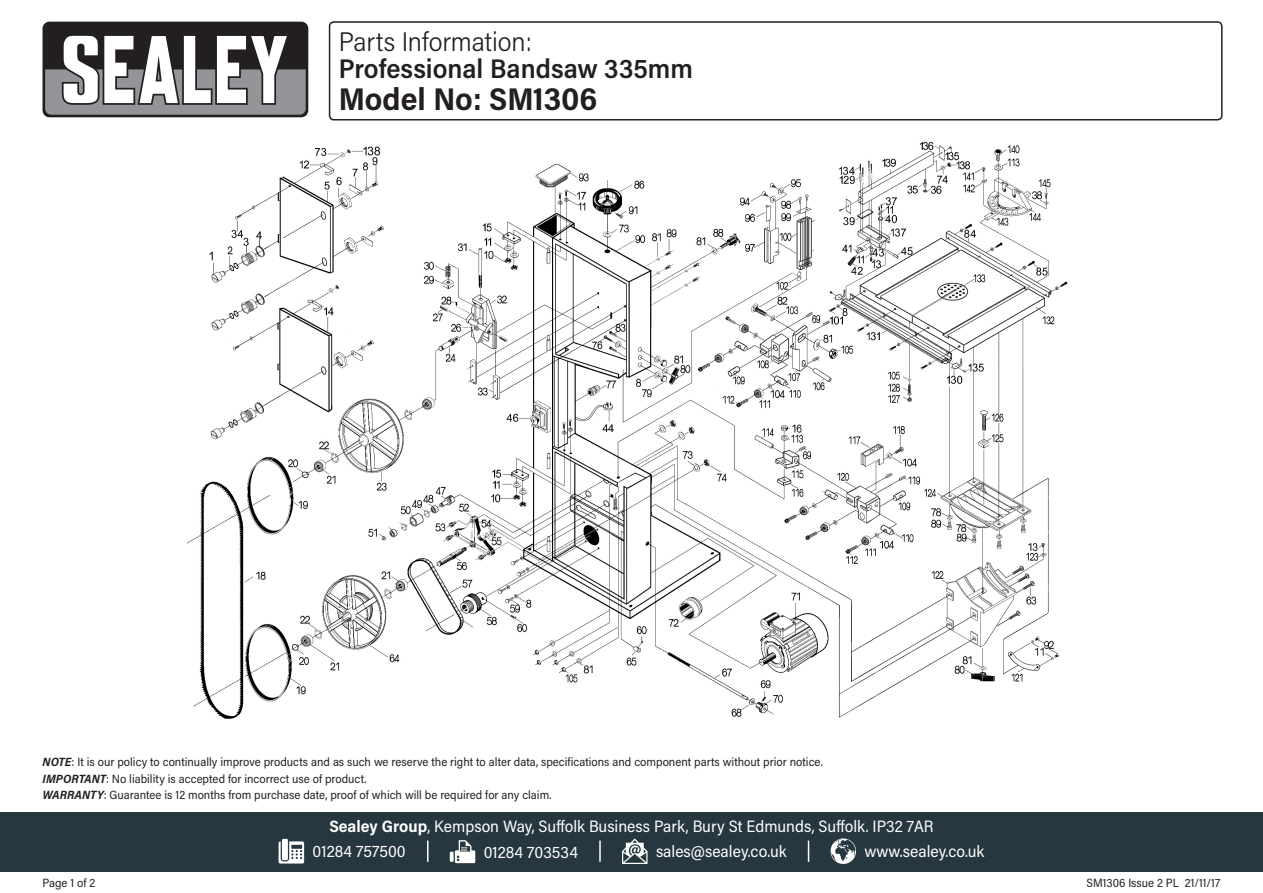
<style>
.page{position:relative;width:1263px;height:893px;background:#fff}
.page>*{position:absolute;margin:0;border:0;box-sizing:border-box;transform-origin:0 0}
.Model_Number{font:700 31.5px "Acumin Pro Semi Cond";color:#231f20}
.Product_Description{font:600 27px "Acumin Pro Semi Cond";color:#231f20}
.Parts_Information{font:300 27px "Acumin Pro Semi Cond";color:#231f20}
.Address{font:16.5px "Acumin Pro Semi Cond";color:#fff}
.Contact_Info{font:16.5px "Acumin Pro Semi Cond";color:#fff}
.Disclaimer{font:12px "Acumin Pro Semi Cond";color:#231f20}
.Document_Info{font:12px "Acumin Pro Semi Cond";color:#231f20}
.s1{font-weight:700;font-style:italic}
.s2{font-weight:700}
</style>
<div class="page">
<div style="left:43px;top:22px;width:265px;height:95px;background:#231f20;border-radius:7px"></div>
<svg style="left:45px;top:35px;width:261px;height:80px"></svg>
<div style="left:0;top:812px;width:1263px;height:60px;background:#27373f"></div>
<svg style="left:279px;top:841px;width:25px;height:22px"></svg>
<div style="left:282px;top:839px;width:6px;height:21px;background:#fff"></div>
<svg style="left:450px;top:852px;width:4px;height:10px"></svg>
<svg style="left:455px;top:840px;width:20px;height:23px"></svg>
<svg style="left:622px;top:838px;width:25px;height:26px"></svg>
<svg style="left:830px;top:838px;width:26px;height:26px"></svg>
<svg style="left:427px;top:840px;width:1px;height:22px"></svg>
<svg style="left:808px;top:840px;width:1px;height:22px"></svg>
<hr style="left:599px;top:840px;width:2px;height:22px;background:#fff">
<div style="left:329px;top:21px;width:893px;height:99px;border:2px solid #231f20;border-radius:4px"></div>
<img style="left:187px;top:141px;width:881px;height:578px">
<p class="Parts_Information" style="left:339px;top:23px;width:195px">Parts Information:</p>
<p class="Product_Description" style="left:339px;top:50px;width:356px">Professional Bandsaw 335mm</p>
<p class="Model_Number" style="left:339px;top:76px;width:260px">Model No: SM1306</p>
<p class="Disclaimer" style="left:43px;top:754px;width:782px"><span class="s1">NOTE</span>: It is our policy to continually improve products and as such we reserve the right to alter data, specifications and component parts without prior notice.</p>
<p class="Disclaimer" style="left:43px;top:770px;width:326px"><span class="s1">IMPORTANT</span>: No liability is accepted for incorrect use of product.</p>
<p class="Disclaimer" style="left:43px;top:787px;width:510px"><span class="s1">WARRANTY</span>: Guarantee is 12 months from purchase date, proof of which will be required for any claim.</p>
<p class="Address" style="left:329px;top:815px;width:606px"><span class="s2">Sealey Group</span>, Kempson Way, Suffolk Business Park, Bury St Edmunds, Suffolk. IP32 7AR</p>
<p class="Contact_Info" style="left:313px;top:840px;width:95px">01284 757500</p>
<p class="Contact_Info" style="left:484px;top:840px;width:96px">01284 703534</p>
<p class="Contact_Info" style="left:656px;top:840px;width:132px">sales@sealey.co.uk</p>
<p class="Contact_Info" style="left:864px;top:840px;width:121px">www.sealey.co.uk</p>
<p class="Document_Info" style="left:43px;top:874px;width:54px">Page 1 of 2</p>
<p class="Document_Info" style="left:1086px;top:874px;width:135px">SM1306 Issue 2 PL 21/11/17</p>
</div>
